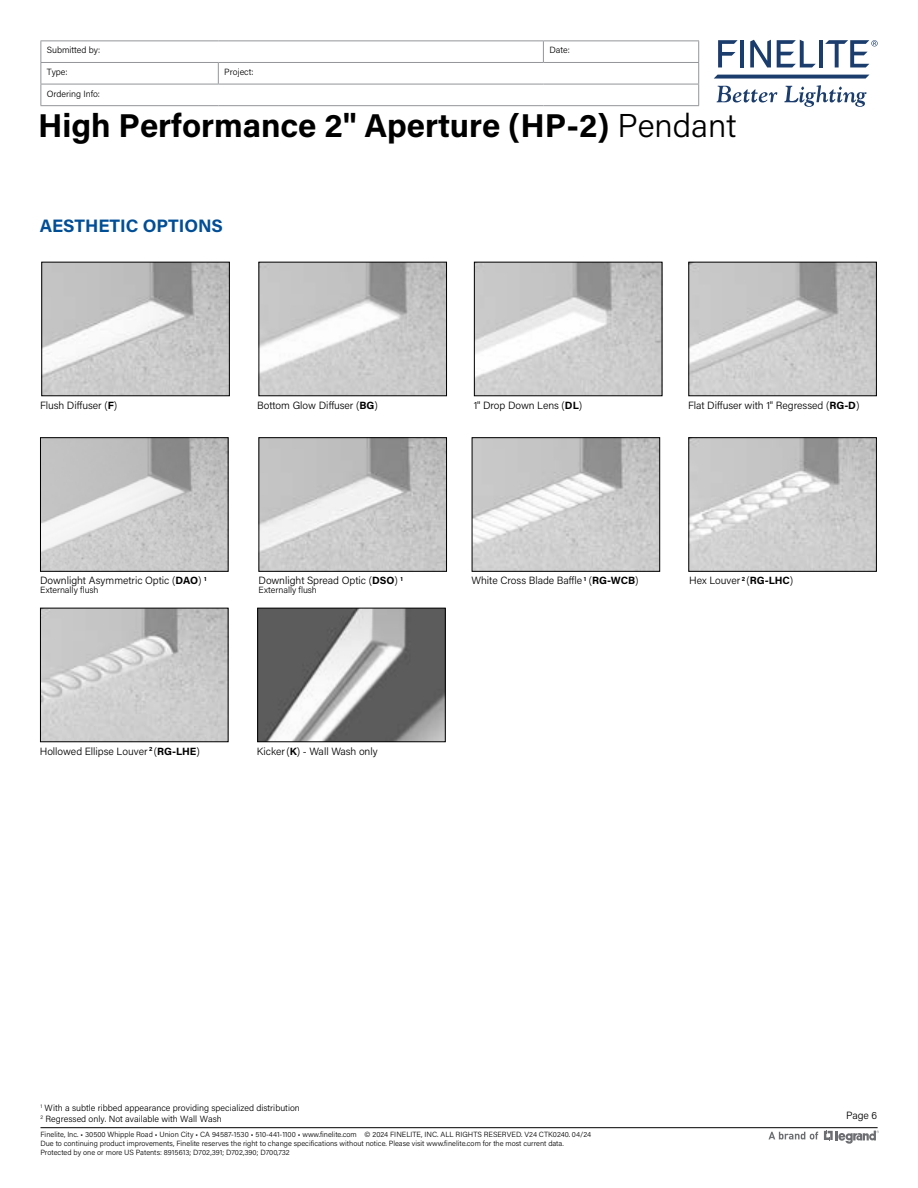
<style>
.page{position:relative;width:918px;height:1188px;background:#fff}
.page>*{position:absolute;margin:0;border:0;box-sizing:border-box;transform-origin:0 0}
.t1{font:700 33px "Acumin Pro";color:#000}
.t2{font:700 18px "Acumin Pro";color:#004e96}
.t3{font:300 10.5px "Acumin Pro";letter-spacing:-.005em;color:#000}
.t4{font:300 9px/10.8px "Acumin Pro";color:#000}
.t5{font:300 7.5px/9px "Acumin Pro";color:#000}
.s1{font-weight:300}
.s2{font-weight:700}
</style>
<div class="page">
<svg style="left:718px;top:40px;width:20px;height:27px"></svg>
<hr style="left:740px;top:40px;width:4px;height:27px;background:#1b3d6d">
<svg style="left:750px;top:40px;width:21px;height:27px"></svg>
<svg style="left:777px;top:40px;width:39px;height:27px"></svg>
<hr style="left:819px;top:40px;width:4px;height:27px;background:#1b3d6d">
<svg style="left:825px;top:40px;width:53px;height:27px"></svg>
<svg style="left:717px;top:86px;width:60px;height:17px"></svg>
<svg style="left:784px;top:85px;width:83px;height:22px"></svg>
<svg style="left:714px;top:75px;width:155px;height:4px"></svg>
<hr style="left:40px;top:1127px;width:838px;height:1px;background:#000">
<hr style="left:40px;top:40px;width:178px;height:1px;background:#939598">
<hr style="left:218px;top:40px;width:325px;height:1px;background:#939598">
<hr style="left:543px;top:40px;width:156px;height:1px;background:#939598">
<svg style="left:543px;top:41px;width:1px;height:21px"></svg>
<hr style="left:40px;top:62px;width:178px;height:1px;background:#939598">
<hr style="left:218px;top:62px;width:325px;height:1px;background:#939598">
<svg style="left:218px;top:63px;width:1px;height:21px"></svg>
<hr style="left:543px;top:62px;width:156px;height:1px;background:#939598">
<hr style="left:40px;top:84px;width:178px;height:1px;background:#939598">
<svg style="left:40px;top:41px;width:1px;height:64px"></svg>
<hr style="left:218px;top:84px;width:325px;height:1px;background:#939598">
<hr style="left:543px;top:84px;width:156px;height:1px;background:#939598">
<svg style="left:698px;top:41px;width:1px;height:64px"></svg>
<hr style="left:40px;top:105px;width:178px;height:1px;background:#939598">
<hr style="left:218px;top:105px;width:325px;height:1px;background:#939598">
<hr style="left:543px;top:105px;width:156px;height:1px;background:#939598">
<svg style="left:824px;top:1130px;width:55px;height:14px"></svg>
<svg style="left:769px;top:1132px;width:49px;height:8px"></svg>
<img style="left:43px;top:264px;width:185px;height:130px">
<div style="left:41px;top:262px;width:189px;height:134px;border:1px solid #000"></div>
<img style="left:261px;top:439px;width:184px;height:131px">
<div style="left:259px;top:437px;width:188px;height:135px;border:1px solid #000"></div>
<img style="left:42px;top:439px;width:185px;height:131px">
<div style="left:40px;top:437px;width:189px;height:135px;border:1px solid #000"></div>
<img style="left:474px;top:439px;width:184px;height:131px">
<div style="left:472px;top:437px;width:188px;height:135px;border:1px solid #000"></div>
<img style="left:690px;top:439px;width:185px;height:131px">
<div style="left:688px;top:437px;width:189px;height:135px;border:1px solid #000"></div>
<img style="left:42px;top:610px;width:184px;height:130px">
<div style="left:40px;top:608px;width:188px;height:134px;border:1px solid #000"></div>
<img style="left:259px;top:610px;width:185px;height:130px">
<div style="left:257px;top:608px;width:189px;height:134px;border:1px solid #000"></div>
<img style="left:690px;top:264px;width:185px;height:130px">
<div style="left:688px;top:262px;width:189px;height:134px;border:1px solid #000"></div>
<img style="left:476px;top:264px;width:184px;height:130px">
<div style="left:474px;top:262px;width:188px;height:134px;border:1px solid #000"></div>
<img style="left:261px;top:264px;width:184px;height:130px">
<div style="left:259px;top:262px;width:188px;height:134px;border:1px solid #000"></div>
<p class="t4" style="left:47px;top:45px;width:55px">Submitted by:</p>
<p class="t4" style="left:549px;top:45px;width:22px">Date:</p>
<p class="t4" style="left:47px;top:66px;width:22px">Type:</p>
<p class="t4" style="left:224px;top:66px;width:31px">Project:</p>
<p class="t4" style="left:47px;top:88px;width:55px">Ordering Info:</p>
<h1 class="t1" style="left:38px;top:102px;width:700px">High Performance 2" Aperture (HP-2) <span class="s1">Pendant</span></h1>
<h2 class="t2" style="left:40px;top:213px;width:185px">AESTHETIC OPTIONS</h2>
<h3 class="t3" style="left:40px;top:398px;width:79px">Flush Diffuser (<span class="s2">F</span>)</h3>
<h3 class="t3" style="left:257px;top:398px;width:122px">Bottom Glow Diffuser (<span class="s2">BG</span>)</h3>
<h3 class="t3" style="left:474px;top:398px;width:110px">1" Drop Down Lens (<span class="s2">DL</span>)</h3>
<h3 class="t3" style="left:688px;top:398px;width:173px">Flat Diffuser with 1" Regressed (<span class="s2">RG-D</span>)</h3>
<h3 class="t3" style="left:40px;top:573px;width:168px">Downlight Asymmetric Optic (<span class="s2">DAO</span>) <sup>1</sup></h3>
<p class="t4" style="left:40px;top:584px;width:60px">Externally flush</p>
<h3 class="t3" style="left:259px;top:573px;width:146px">Downlight Spread Optic (<span class="s2">DSO</span>) <sup>1</sup></h3>
<p class="t4" style="left:259px;top:584px;width:60px">Externally flush</p>
<h3 class="t3" style="left:40px;top:744px;width:161px">Hollowed Ellipse Louver <sup>2</sup> (<span class="s2">RG-LHE</span>)</h3>
<h3 class="t3" style="left:257px;top:744px;width:122px">Kicker(<span class="s2">K</span>) - Wall Wash only</h3>
<h3 class="t3" style="left:471px;top:573px;width:169px">White Cross Blade Baffle <sup>1</sup> (<span class="s2">RG-WCB</span>)</h3>
<h3 class="t3" style="left:689px;top:573px;width:106px">Hex Louver <sup>2</sup> (<span class="s2">RG-LHC</span>)</h3>
<p class="t4" style="left:40px;top:1102px;width:261px"><sup>1</sup> With a subtle ribbed appearance providing specialized distribution<br><sup>2</sup> Regressed only. Not available with Wall Wash</p>
<p class="t5" style="left:40px;top:1129px;width:552px">Finelite, Inc. • 30500 Whipple Road • Union City • CA 94587-1530 • 510-441-1100 • www.finelite.com © 2024 FINELITE, INC. ALL RIGHTS RESERVED. V24 CTK0240. 04/24<br>Due to continuing product improvements, Finelite reserves the right to change specifications without notice. Please visit www.finelite.com for the most current data.</p>
<p class="t5" style="left:40px;top:1148px;width:251px">Protected by one or more US Patents: 8915613; D702,391; D702,390; D700,732</p>
<h3 class="t3" style="left:846px;top:1109px;width:33px">Page 6</h3>
</div>
